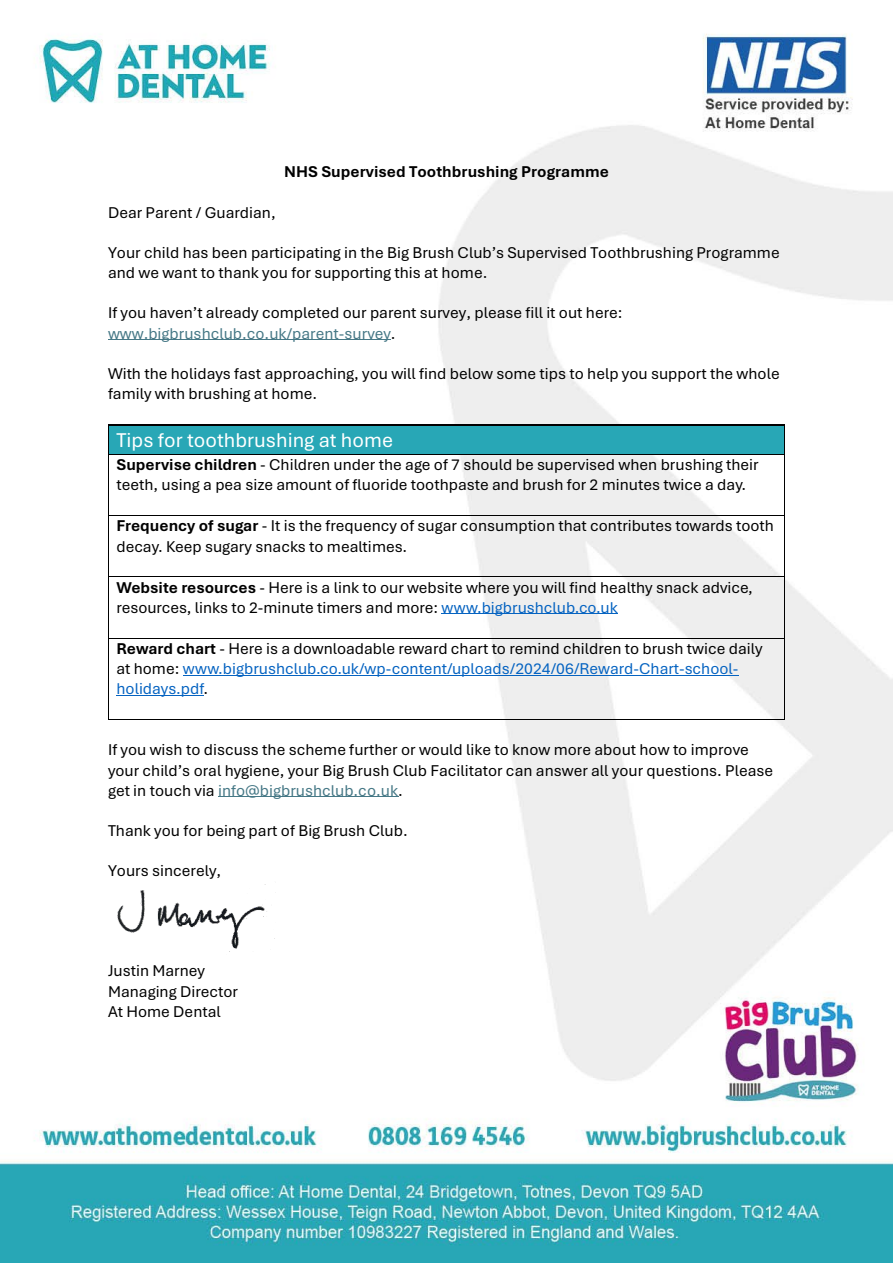
<style>
.page{position:relative;width:893px;height:1263px;background:#fff}
.page>*{position:absolute;margin:0;border:0;box-sizing:border-box;transform-origin:0 0}
.t1{font:21px "Aptos";color:#fff}
.t2{font:16.5px/20.1px "Aptos";color:#000}
.t3{font:16.5px/20.1px "Aptos";color:#0563c1}
.t4{font:700 16.5px "Aptos";color:#000}
.s1{color:#467886}
.s2{font-weight:700}
.s3{color:#0563c1}
.s4{font-weight:700;color:#000}
.s5{color:#000}
</style>
<div class="page">
<img style="left:0;top:33px;width:893px;height:1230px">
<hr style="left:108px;top:339px;width:283px;height:1px;background:#467886">
<div style="left:109px;top:425px;width:675px;height:29px;background:#28a7b6"></div>
<hr style="left:109px;top:425px;width:675px;height:1px;background:#000">
<hr style="left:109px;top:454px;width:675px;height:1px;background:#000">
<hr style="left:109px;top:424px;width:675px;height:1px;background:#000">
<hr style="left:108px;top:425px;width:1px;height:90px;background:#000">
<hr style="left:784px;top:425px;width:1px;height:90px;background:#000">
<hr style="left:109px;top:515px;width:675px;height:1px;background:#000">
<hr style="left:108px;top:516px;width:1px;height:60px;background:#000">
<hr style="left:784px;top:516px;width:1px;height:60px;background:#000">
<hr style="left:442px;top:614px;width:176px;height:1px;background:#0563c1">
<hr style="left:109px;top:576px;width:675px;height:1px;background:#000">
<hr style="left:108px;top:577px;width:1px;height:61px;background:#000">
<hr style="left:784px;top:577px;width:1px;height:61px;background:#000">
<hr style="left:183px;top:675px;width:555px;height:1px;background:#0563c1">
<hr style="left:116px;top:695px;width:88px;height:1px;background:#0563c1">
<hr style="left:109px;top:638px;width:675px;height:1px;background:#000">
<hr style="left:108px;top:638px;width:1px;height:81px;background:#000">
<hr style="left:109px;top:719px;width:675px;height:1px;background:#000">
<hr style="left:784px;top:638px;width:1px;height:81px;background:#000">
<hr style="left:218px;top:796px;width:180px;height:1px;background:#467886">
<img style="left:111px;top:881px;width:164px;height:75px">
<p class="t4" style="left:284px;top:161px;width:326px">NHS Supervised Toothbrushing Programme</p>
<p class="t2" style="left:108px;top:202px;width:169px">Dear Parent / Guardian,</p>
<p class="t2" style="left:108px;top:242px;width:673px">Your child has been participating in the Big Brush Club’s Supervised Toothbrushing Programme and we want to thank you for supporting this at home.</p>
<p class="t2" style="left:108px;top:302px;width:516px">If you haven’t already completed our parent survey, please fill it out here: <span class="s1">www.bigbrushclub.co.uk/parent-survey</span>.</p>
<p class="t2" style="left:108px;top:363px;width:673px">With the holidays fast approaching, you will find below some tips to help you support the whole family with brushing at home.</p>
<p class="t1" style="left:116px;top:425px;width:278px">Tips for toothbrushing at home</p>
<p class="t2" style="left:116px;top:454px;width:644px"><span class="s2">Supervise children</span> - Children under the age of 7 should be supervised when brushing their teeth, using a pea size amount of fluoride toothpaste and brush for 2 minutes twice a day.</p>
<p class="t2" style="left:116px;top:515px;width:659px"><span class="s2">Frequency of sugar</span> - It is the frequency of sugar consumption that contributes towards tooth decay. Keep sugary snacks to mealtimes.</p>
<p class="t2" style="left:116px;top:576px;width:638px"><span class="s2">Website resources</span> - Here is a link to our website where you will find healthy snack advice, resources, links to 2-minute timers and more: <span class="s3">www.bigbrushclub.co.uk</span></p>
<p class="t3" style="left:116px;top:638px;width:648px"><span class="s4">Reward chart</span> <span class="s5">- Here is a downloadable reward chart to remind children to brush twice daily at home:</span> www.bigbrushclub.co.uk/wp-content/uploads/2024/06/Reward-Chart-school&shy;holidays.pdf<span class="s5">.</span></p>
<p class="t2" style="left:108px;top:739px;width:667px">If you wish to discuss the scheme further or would like to know more about how to improve your child’s oral hygiene, your Big Brush Club Facilitator can answer all your questions. Please get in touch via <span class="s1">info@bigbrushclub.co.uk</span>.</p>
<p class="t2" style="left:108px;top:820px;width:301px">Thank you for being part of Big Brush Club.</p>
<p class="t2" style="left:108px;top:860px;width:115px">Yours sincerely,</p>
<p class="t2" style="left:108px;top:960px;width:132px">Justin Marney<br>Managing Director<br>At Home Dental</p>
</div>
